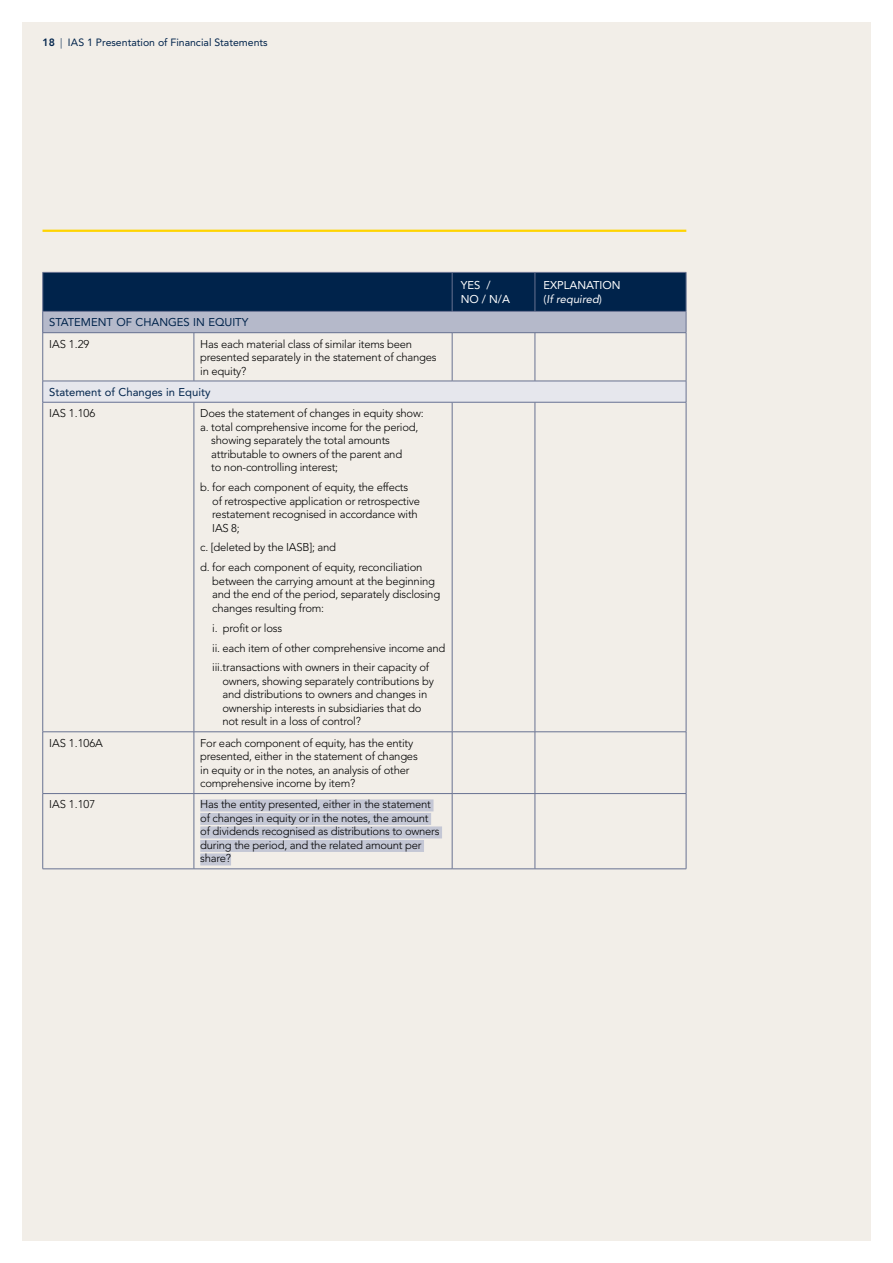
<style>
.page{position:relative;width:893px;height:1263px;background:#fff}
.page>*{position:absolute;margin:0;border:0;box-sizing:border-box;transform-origin:0 0}
.t1{font:300 11.25px/13.5px "Avenir LT Std";letter-spacing:-.02em;color:#000}
.t2{font:11.25px "Avenir LT Std";color:#00234b}
.t3{font:11.25px/13.5px "Avenir LT Std";color:#fff}
.t4{font:10.5px "Avenir LT Std";color:#00234b}
.s1{font-weight:800}
.s2{font-weight:300}
.s3{font-style:italic}
</style>
<div class="page">
<div style="left:22px;top:22px;width:848px;height:1218px;background:#f2eee8"></div>
<hr style="left:43px;top:230px;width:643px;height:2px;background:#ffd400">
<div style="left:43px;top:381px;width:643px;height:21px;background:#e6e7ed"></div>
<svg style="left:42px;top:272px;width:645px;height:60px;background:#3e5777"></svg>
<svg style="left:42px;top:381px;width:1px;height:21px"></svg>
<svg style="left:686px;top:381px;width:1px;height:21px"></svg>
<hr style="left:43px;top:793px;width:151px;height:1px;background:#687291">
<hr style="left:194px;top:793px;width:258px;height:1px;background:#687291">
<hr style="left:452px;top:793px;width:83px;height:1px;background:#687291">
<hr style="left:535px;top:793px;width:151px;height:1px;background:#687291">
<hr style="left:42px;top:402px;width:1px;height:330px;background:#687291">
<hr style="left:686px;top:402px;width:1px;height:330px;background:#687291">
<hr style="left:43px;top:731px;width:151px;height:1px;background:#687291">
<hr style="left:194px;top:731px;width:258px;height:1px;background:#687291">
<hr style="left:452px;top:731px;width:83px;height:1px;background:#687291">
<hr style="left:535px;top:731px;width:151px;height:1px;background:#687291">
<hr style="left:43px;top:272px;width:151px;height:1px;background:#687291">
<hr style="left:42px;top:273px;width:1px;height:38px;background:#687291">
<hr style="left:194px;top:272px;width:258px;height:1px;background:#687291">
<hr style="left:452px;top:273px;width:1px;height:38px;background:#687291">
<hr style="left:43px;top:311px;width:151px;height:1px;background:#687291">
<hr style="left:194px;top:311px;width:258px;height:1px;background:#687291">
<hr style="left:43px;top:868px;width:151px;height:1px;background:#687291">
<hr style="left:194px;top:868px;width:258px;height:1px;background:#687291">
<hr style="left:452px;top:868px;width:83px;height:1px;background:#687291">
<hr style="left:535px;top:868px;width:151px;height:1px;background:#687291">
<hr style="left:43px;top:381px;width:151px;height:1px;background:#687291">
<hr style="left:194px;top:381px;width:258px;height:1px;background:#687291">
<hr style="left:452px;top:381px;width:83px;height:1px;background:#687291">
<hr style="left:535px;top:381px;width:151px;height:1px;background:#687291">
<hr style="left:43px;top:332px;width:151px;height:1px;background:#687291">
<hr style="left:42px;top:333px;width:1px;height:48px;background:#687291">
<hr style="left:194px;top:332px;width:258px;height:1px;background:#687291">
<hr style="left:452px;top:332px;width:83px;height:1px;background:#687291">
<hr style="left:535px;top:332px;width:151px;height:1px;background:#687291">
<hr style="left:686px;top:333px;width:1px;height:48px;background:#687291">
<hr style="left:43px;top:402px;width:151px;height:1px;background:#687291">
<hr style="left:194px;top:402px;width:258px;height:1px;background:#687291">
<hr style="left:452px;top:402px;width:83px;height:1px;background:#687291">
<hr style="left:535px;top:402px;width:151px;height:1px;background:#687291">
<hr style="left:452px;top:272px;width:83px;height:1px;background:#687291">
<hr style="left:535px;top:272px;width:151px;height:1px;background:#687291">
<hr style="left:686px;top:273px;width:1px;height:38px;background:#687291">
<hr style="left:452px;top:311px;width:83px;height:1px;background:#687291">
<hr style="left:535px;top:311px;width:151px;height:1px;background:#687291">
<hr style="left:194px;top:333px;width:1px;height:48px;background:#687291">
<hr style="left:452px;top:333px;width:1px;height:48px;background:#687291">
<hr style="left:535px;top:333px;width:1px;height:48px;background:#687291">
<hr style="left:194px;top:402px;width:1px;height:330px;background:#687291">
<hr style="left:452px;top:402px;width:1px;height:330px;background:#687291">
<hr style="left:535px;top:402px;width:1px;height:330px;background:#687291">
<hr style="left:42px;top:732px;width:1px;height:61px;background:#687291">
<hr style="left:194px;top:732px;width:1px;height:61px;background:#687291">
<hr style="left:452px;top:732px;width:1px;height:61px;background:#687291">
<hr style="left:535px;top:732px;width:1px;height:61px;background:#687291">
<hr style="left:686px;top:732px;width:1px;height:61px;background:#687291">
<hr style="left:42px;top:794px;width:1px;height:75px;background:#687291">
<hr style="left:194px;top:794px;width:1px;height:75px;background:#687291">
<hr style="left:452px;top:794px;width:1px;height:75px;background:#687291">
<hr style="left:535px;top:794px;width:1px;height:75px;background:#687291">
<hr style="left:686px;top:794px;width:1px;height:75px;background:#687291">
<div style="left:200px;top:799px;width:233px;height:12px;background:#c4c7d5"></div>
<div style="left:200px;top:813px;width:231px;height:12px;background:#c4c7d5"></div>
<div style="left:200px;top:826px;width:242px;height:12px;background:#c4c7d5"></div>
<div style="left:200px;top:840px;width:224px;height:12px;background:#c4c7d5"></div>
<div style="left:200px;top:853px;width:31px;height:12px;background:#c4c7d5"></div>
<p class="t4" style="left:43px;top:37px;width:227px"><span class="s1">18</span> <span class="s2">|</span> IAS 1 Presentation of Financial Statements</p>
<p class="t2" style="left:49px;top:316px;width:201px">STATEMENT OF CHANGES IN EQUITY</p>
<p class="t1" style="left:49px;top:337px;width:42px">IAS 1.29</p>
<p class="t1" style="left:200px;top:337px;width:238px">Has each material class of similar items been presented separately in the statement of changes in equity?</p>
<p class="t2" style="left:49px;top:385px;width:163px">Statement of Changes in Equity</p>
<p class="t1" style="left:49px;top:406px;width:48px">IAS 1.106</p>
<p class="t1" style="left:200px;top:406px;width:225px">Does the statement of changes in equity show:</p>
<p class="t1" style="left:200px;top:420px;width:220px">a. total comprehensive income for the period,</p>
<p class="t1" style="left:211px;top:433px;width:180px">showing separately the total amounts</p>
<p class="t1" style="left:211px;top:447px;width:192px">attributable to owners of the parent and</p>
<p class="t1" style="left:211px;top:460px;width:128px">to non-controlling interest;</p>
<p class="t1" style="left:212px;top:480px;width:209px;text-indent:-12px">b. for each component of equity, the effects of retrospective application or retrospective restatement recognised in accordance with IAS 8;</p>
<p class="t1" style="left:200px;top:538px;width:224px;line-height:20px">c. [deleted by the IASB]; and<br>d. for each component of equity, reconciliation</p>
<p class="t1" style="left:212px;top:574px;width:229px">between the carrying amount at the beginning and the end of the period, separately disclosing changes resulting from:</p>
<p class="t1" style="left:212px;top:618px;width:235px;line-height:20px">i. profit or loss<br>ii. each item of other comprehensive income and iii.transactions with owners in their capacity of</p>
<p class="t1" style="left:222px;top:674px;width:213px">owners, showing separately contributions by and distributions to owners and changes in ownership interests in subsidiaries that do not result in a loss of control?</p>
<p class="t1" style="left:49px;top:736px;width:55px">IAS 1.106A</p>
<p class="t1" style="left:200px;top:736px;width:219px">For each component of equity, has the entity presented, either in the statement of changes in equity or in the notes, an analysis of other comprehensive income by item?</p>
<p class="t1" style="left:49px;top:798px;width:48px">IAS 1.107</p>
<p class="t1" style="left:200px;top:798px;width:241px">Has the entity presented, either in the statement of changes in equity or in the notes, the amount of dividends recognised as distributions to owners during the period, and the related amount per share?</p>
<p class="t3" style="left:461px;top:279px;width:51px">YES /<br>NO / N/A</p>
<p class="t3" style="left:543px;top:279px;width:79px">EXPLANATION (<span class="s3">If required</span>)</p>
</div>
